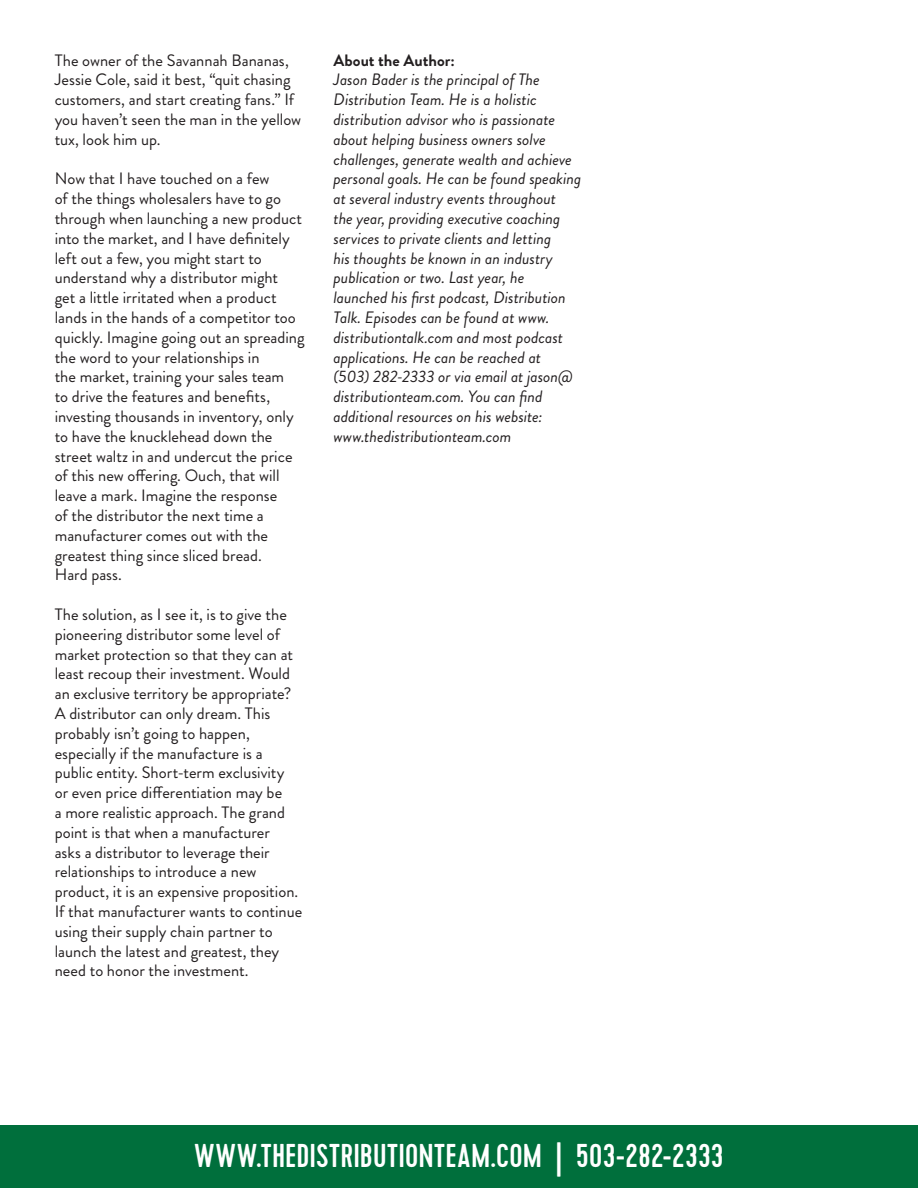
<style>
.page{position:relative;width:918px;height:1188px;background:#fff}
.page>*{position:absolute;margin:0;border:0;box-sizing:border-box;transform-origin:0 0}
.t1{font:500 33px "Cervo";letter-spacing:.005em;color:#fff}
.t2{font:16.5px/19.8px "Brandon Grotesque";color:#231f20}
.t3{font:italic 16.5px/19.8px "Brandon Grotesque";color:#231f20}
.t4{font:700 16.5px "Brandon Grotesque";color:#231f20}
</style>
<div class="page">
<div style="left:0;top:1126px;width:918px;height:62px;background:#006f3c"></div>
<p class="t2" style="left:55px;top:50px;width:248px">The owner of the Savannah Bananas, Jessie Cole, said it best, “quit chasing customers, and start creating fans.” If you haven’t seen the man in the yellow tux, look him up.</p>
<p class="t2" style="left:55px;top:169px;width:252px">Now that I have touched on a few<br>of the things wholesalers have to go through when launching a new product into the market, and I have definitely left out a few, you might start to understand why a distributor might<br>get a little irritated when a product lands in the hands of a competitor too quickly. Imagine going out an spreading the word to your relationships in<br>the market, training your sales team<br>to drive the features and benefits, investing thousands in inventory, only to have the knucklehead down the street waltz in and undercut the price of this new offering. Ouch, that will leave a mark. Imagine the response<br>of the distributor the next time a manufacturer comes out with the greatest thing since sliced bread.<br>Hard pass.</p>
<p class="t2" style="left:55px;top:605px;width:249px">The solution, as I see it, is to give the pioneering distributor some level of market protection so that they can at least recoup their investment. Would an exclusive territory be appropriate?<br>A distributor can only dream. This probably isn’t going to happen, especially if the manufacture is a public entity. Short-term exclusivity<br>or even price differentiation may be<br>a more realistic approach. The grand point is that when a manufacturer<br>asks a distributor to leverage their relationships to introduce a new product, it is an expensive proposition.<br>If that manufacturer wants to continue using their supply chain partner to launch the latest and greatest, they need to honor the investment.</p>
<p class="t4" style="left:333px;top:48px;width:123px">About the Author:</p>
<p class="t3" style="left:333px;top:70px;width:250px">Jason Bader is the principal of The Distribution Team. He is a holistic distribution advisor who is passionate about helping business owners solve challenges, generate wealth and achieve personal goals. He can be found speaking at several industry events throughout<br>the year, providing executive coaching services to private clients and letting<br>his thoughts be known in an industry publication or two. Last year, he launched his first podcast, Distribution Talk. Episodes can be found at www. distributiontalk.com and most podcast applications. He can be reached at<br>(503) 282-2333 or via email at jason@ distributionteam.com. You can find additional resources on his website: www.thedistributionteam.com</p>
<p class="t1" style="left:194px;top:1137px;width:531px">WWW.THEDISTRIBUTIONTEAM.COM | 503-282-2333</p>
</div>
